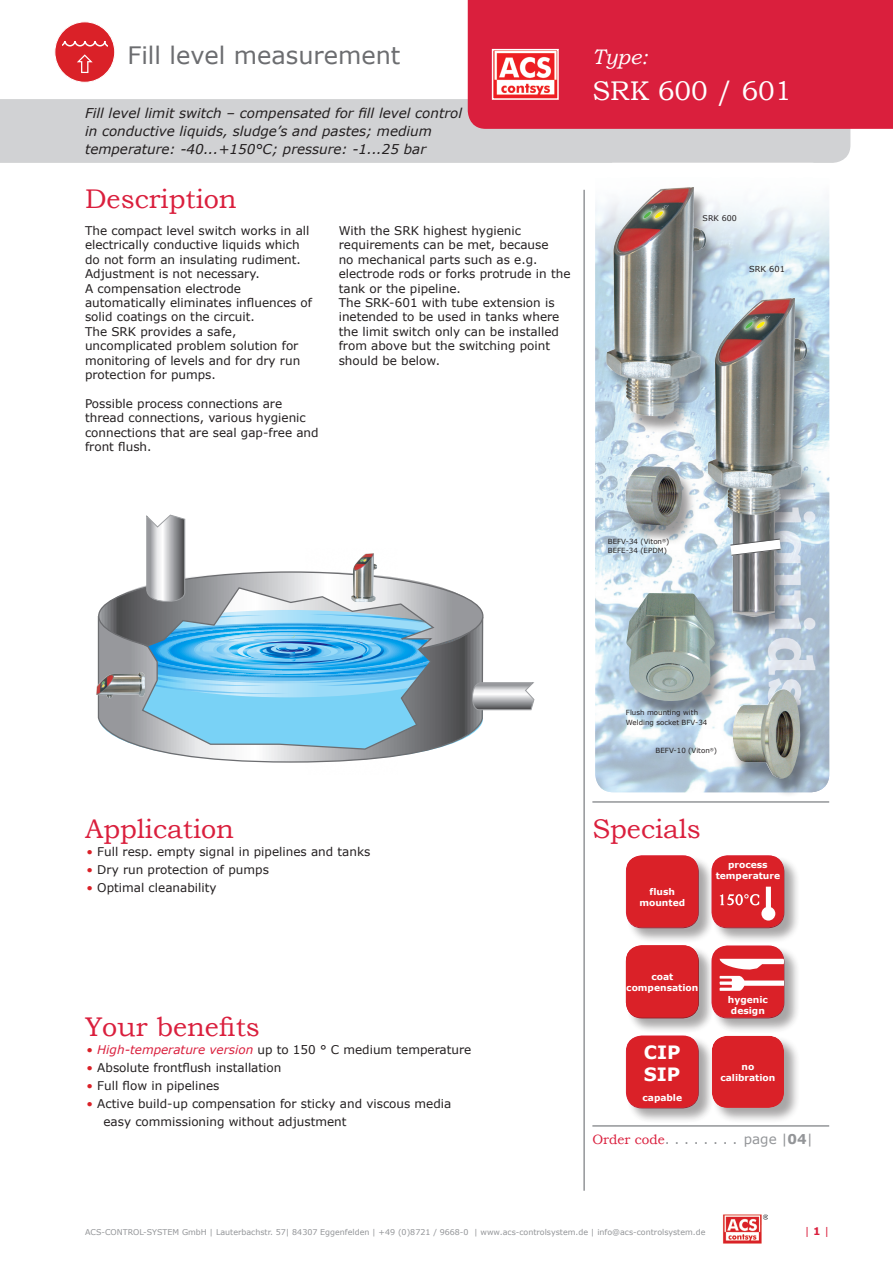
<style>
.page{position:relative;width:893px;height:1263px;background:#fff}
.page>*{position:absolute;margin:0;border:0;box-sizing:border-box;transform-origin:0 0}
.Produktbezeichnung{font:27px "Bookman Old Style";color:#da1f3d}
.Context{font:27px "Bookman Old Style";color:#da1f3d}
.Produktbezeichnung-2{font:27px "Bookman Old Style";color:#fff}
.t1{font:24px "Verdana";color:#6c6d70}
.Produktbezeichnung-3{font:italic 21px "Bookman Old Style";color:#fff}
.t2{font:700 18.3px/22px "Verdana";color:#fff}
.einleitender_Text{font:italic 13.5px "Verdana";color:#231f20}
.t3{font:13.5px "Bookman Old Style";color:#da1f3d}
.t4{font:13.5px "Verdana";color:#939598}
.Body_Text{font:12px/14.4px "Verdana";color:#231f20}
.Context-2{font:12px "Verdana";color:#231f20}
.Adresszeile{font:10.5px "Verdana";color:#da1f3d}
.t5{font:700 9.15px/10.9px "Verdana";color:#fff;text-align:center}
.Fließtext{font:8.25px "Verdana";color:#231f20}
.Adresszeile-2{font:7.95px "Verdana";color:#939598}
.Fließtext-2{font:7.95px "Verdana";color:#231f20}
.Bestellcode{font:7.05px "Verdana";color:#231f20}
.s1{color:#da2128}
.s2{font-style:italic;color:#da1f3d}
.s3{font-family:"Verdana";color:#939598}
.s4{font-weight:700}
</style>
<div class="page">
<div style="left:0;top:99px;width:850px;height:64px;background:#d1d2d4"></div>
<hr style="left:583px;top:190px;width:2px;height:1001px;background:#939598">
<div style="left:468px;top:0;width:425px;height:129px;background:#da1f3d"></div>
<hr style="left:592px;top:1125px;width:237px;height:2px;background:#939598">
<hr style="left:592px;top:801px;width:237px;height:2px;background:#939598">
<div style="left:55px;top:22px;width:60px;height:60px;background:#da2128;border-radius:50%"></div>
<div style="left:54px;top:21px;width:61px;height:62px;border:1px solid #fff;border-radius:50%"></div>
<svg style="left:77px;top:54px;width:16px;height:19px"></svg>
<svg style="left:62px;top:42px;width:46px;height:5px"></svg>
<img style="left:495px;top:52px;width:61px;height:45px">
<div style="left:492px;top:49px;width:67px;height:51px;border:2px solid #fff"></div>
<img style="left:722px;top:1214px;width:46px;height:30px">
<svg style="left:97px;top:712px;width:386px;height:51px"></svg>
<svg style="left:97px;top:514px;width:438px;height:198px"></svg>
<img style="left:350px;top:552px;width:28px;height:50px">
<img style="left:96px;top:670px;width:49px;height:29px">
<svg style="left:595px;top:163px;width:234px;height:629px"></svg>
<div style="left:626px;top:855px;width:88px;height:88px;background:#231f20;opacity:.4"></div>
<div style="left:626px;top:855px;width:72px;height:72px;background:#da2128"></div>
<div style="left:712px;top:855px;width:88px;height:88px;background:#231f20;opacity:.4"></div>
<svg style="left:712px;top:855px;width:72px;height:72px;background:#db2f36"></svg>
<div style="left:761px;top:907px;width:14px;height:13px;background:#fff;border-radius:50%"></div>
<div style="left:766px;top:887px;width:5px;height:30px;background:#fff"></div>
<div style="left:626px;top:945px;width:88px;height:88px;background:#231f20;opacity:.4"></div>
<div style="left:626px;top:945px;width:72px;height:73px;background:#da2128"></div>
<div style="left:712px;top:945px;width:88px;height:88px;background:#231f20;opacity:.4"></div>
<svg style="left:712px;top:946px;width:72px;height:72px"></svg>
<div style="left:626px;top:1035px;width:88px;height:88px;background:#231f20;opacity:.4"></div>
<div style="left:626px;top:1036px;width:72px;height:72px;background:#da2128"></div>
<div style="left:712px;top:1035px;width:88px;height:88px;background:#231f20;opacity:.4"></div>
<div style="left:712px;top:1036px;width:72px;height:72px;background:#da2128"></div>
<div style="left:706px;top:300px;width:114px;height:335px;background:#231f20;opacity:.45"></div>
<img style="left:705px;top:290px;width:108px;height:337px">
<div style="left:605px;top:190px;width:115px;height:244px;background:#231f20;opacity:.45"></div>
<img style="left:599px;top:179px;width:113px;height:243px">
<div style="left:623px;top:469px;width:73px;height:75px;background:#231f20;opacity:.45"></div>
<img style="left:625px;top:466px;width:58px;height:60px">
<div style="left:731px;top:692px;width:83px;height:105px;background:#231f20;opacity:.45"></div>
<img style="left:732px;top:689px;width:69px;height:90px">
<div style="left:624px;top:596px;width:104px;height:124px;background:#231f20;opacity:.45"></div>
<img style="left:626px;top:593px;width:89px;height:109px">
<svg style="left:719px;top:533px;width:73px;height:29px"></svg>
<p class="t1" style="left:128px;top:39px;width:274px">Fill level measurement</p>
<p class="Produktbezeichnung-3" style="left:592px;top:42px;width:57px">Type:</p>
<p class="Produktbezeichnung-2" style="left:592px;top:73px;width:201px">SRK 600 / 601</p>
<p class="einleitender_Text" style="left:85px;top:104px;width:378px">Fill level limit switch – compensated for fill level control</p>
<p class="einleitender_Text" style="left:85px;top:122px;width:348px">in conductive liquids, sludge’s and pastes; medium</p>
<p class="einleitender_Text" style="left:85px;top:140px;width:343px">temperature: -40...+150°C; pressure: -1...25 bar</p>
<p class="Produktbezeichnung" style="left:85px;top:181px;width:153px">Description</p>
<p class="Body_Text" style="left:85px;top:223px;width:226px">The compact level switch works in all electrically conductive liquids which do not form an insulating rudiment.<br>Adjustment is not necessary.</p>
<p class="Body_Text" style="left:85px;top:281px;width:229px">A compensation electrode automatically eliminates influences of solid coatings on the circuit.</p>
<p class="Body_Text" style="left:85px;top:324px;width:217px">The SRK provides a safe, uncomplicated problem solution for monitoring of levels and for dry run protection for pumps.</p>
<p class="Body_Text" style="left:85px;top:396px;width:235px">Possible process connections are thread connections, various hygienic connections that are seal gap-free and front flush.</p>
<p class="Body_Text" style="left:339px;top:223px;width:233px">With the SRK highest hygienic requirements can be met, because<br>no mechanical parts such as e.g. electrode rods or forks protrude in the tank or the pipeline.</p>
<p class="Body_Text" style="left:339px;top:295px;width:222px">The SRK-601 with tube extension is inetended to be used in tanks where the limit switch only can be installed from above but the switching point should be below.</p>
<p class="Fließtext-2" style="left:703px;top:212px;width:36px">SRK 600</p>
<p class="Fließtext" style="left:749px;top:264px;width:37px">SRK 601</p>
<p class="Bestellcode" style="left:608px;top:537px;width:63px">BEFV-34 (Viton<sup>®</sup>)</p>
<p class="Bestellcode" style="left:608px;top:546px;width:60px">BEFE-34 (EPDM)</p>
<p class="Produktbezeichnung" style="left:85px;top:811px;width:151px">Application</p>
<p class="Context-2" style="left:87px;top:843px;width:285px"><span class="s1">•</span> Full resp. empty signal in pipelines and tanks</p>
<p class="Context-2" style="left:87px;top:861px;width:184px"><span class="s1">•</span> Dry run protection of pumps</p>
<p class="Context-2" style="left:87px;top:879px;width:131px"><span class="s1">•</span> Optimal cleanability</p>
<p class="Context" style="left:85px;top:1009px;width:176px">Your benefits</p>
<p class="Context-2" style="left:87px;top:1041px;width:386px"><span class="s1">•</span> <span class="s2">High-temperature version</span> up to 150 ° C medium temperature</p>
<p class="Context-2" style="left:87px;top:1059px;width:196px"><span class="s1">•</span> Absolute frontflush installation</p>
<p class="Context-2" style="left:87px;top:1077px;width:134px"><span class="s1">•</span> Full flow in pipelines</p>
<p class="Context-2" style="left:87px;top:1095px;width:366px"><span class="s1">•</span> Active build-up compensation for sticky and viscous media</p>
<p class="Context-2" style="left:103px;top:1113px;width:245px">easy commissioning without adjustment</p>
<p class="Bestellcode" style="left:626px;top:707px;width:74px">Flush mounting with</p>
<p class="Bestellcode" style="left:626px;top:718px;width:83px">Welding socket BFV-34</p>
<p class="Bestellcode" style="left:656px;top:746px;width:63px">BEFV-10 (Viton<sup>®</sup>)</p>
<p class="Produktbezeichnung" style="left:592px;top:811px;width:110px">Specials</p>
<p class="t5" style="left:639px;top:886px;width:47px">flush mounted</p>
<p class="t5" style="left:716px;top:858px;width:66px">process temperature</p>
<p class="t5" style="left:626px;top:970px;width:74px">coat compensation</p>
<p class="t2" style="left:644px;top:1041px;width:38px">CIP<br>SIP</p>
<p class="t5" style="left:642px;top:1092px;width:41px">capable</p>
<p class="t5" style="left:728px;top:993px;width:42px">hygenic design</p>
<p class="t5" style="left:720px;top:1061px;width:56px">no calibration</p>
<p class="t3" style="left:592px;top:1131px;width:78px">Order code <span class="s3">........</span></p>
<p class="t4" style="left:744px;top:1130px;width:71px">page |<span class="s4">04</span>|</p>
<p class="Adresszeile-2" style="left:85px;top:1226px;width:622px">ACS-CONTROL-SYSTEM GmbH | Lauterbachstr. 57| 84307 Eggenfelden | +49 (0)8721 / 9668-0 | www.acs-controlsystem.de | info@acs-controlsystem.de</p>
<p class="Adresszeile" style="left:805px;top:1224px;width:26px">| <span class="s4">1</span> |</p>
</div>
